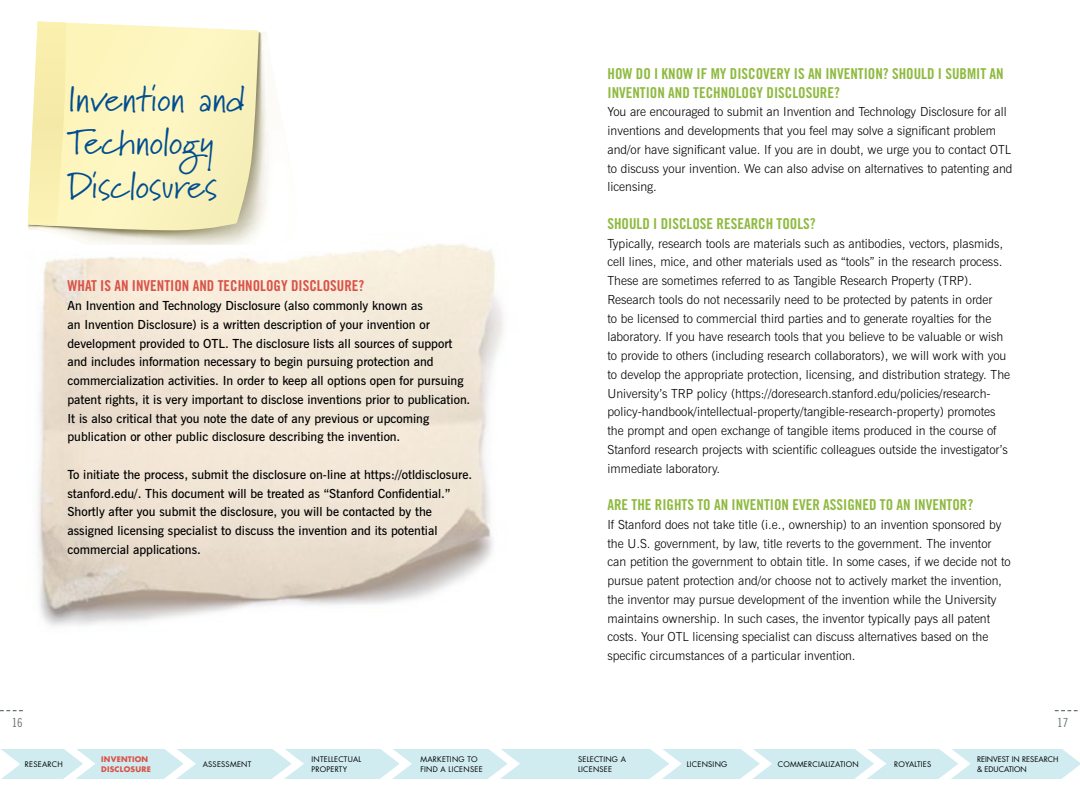
<style>
.page{position:relative;width:1080px;height:810px;background:#fff}
.page>*{position:absolute;margin:0;border:0;box-sizing:border-box;transform-origin:0 0}
.t1{font:36.25px/43.5px "Marydale";color:#004e90}
.t2{font:15px "Trade Gothic Bold Cond Twenty";color:#8eba3f}
.t3{font:15px "Trade Gothic Bold Cond Twenty";color:#da5247}
.t4{font:300 12.5px/18.8px "News Gothic BT";color:#000}
.t5{font:600 12.5px/18.8px "News Gothic BT";color:#000}
.t6{font:12.5px "Trade Gothic Cond Eighteen";color:#677375}
.t7{font:7.5px/10px "Futura Std";letter-spacing:.03em;color:#000}
.t8{font:7.5px/10px "Futura Std";color:#000}
.t9{font:700 7.5px/10px "Futura Std";letter-spacing:.03em;color:#da5247}
</style>
<div class="page">
<svg style="left:1055px;top:710px;width:23px;height:1px"></svg>
<svg style="left:0;top:710px;width:23px;height:1px"></svg>
<div style="left:0;top:749px;width:1080px;height:30px;background:#d0ecf0"></div>
<svg style="left:63px;top:749px;width:32px;height:30px"></svg>
<svg style="left:164px;top:749px;width:32px;height:30px"></svg>
<svg style="left:272px;top:749px;width:32px;height:30px"></svg>
<svg style="left:380px;top:749px;width:32px;height:30px"></svg>
<svg style="left:488px;top:749px;width:32px;height:30px"></svg>
<svg style="left:650px;top:749px;width:32px;height:30px"></svg>
<svg style="left:740px;top:749px;width:32px;height:30px"></svg>
<svg style="left:854px;top:749px;width:32px;height:30px"></svg>
<svg style="left:939px;top:749px;width:32px;height:30px"></svg>
<svg style="left:1062px;top:749px;width:18px;height:30px"></svg>
<svg style="left:0;top:749px;width:20px;height:30px"></svg>
<img style="left:37px;top:243px;width:466px;height:383px">
<svg style="left:37px;top:32px;width:260px;height:213px"></svg>
<div style="left:28px;top:30px;width:231px;height:201px;background:#fdf5bf"></div>
<svg style="left:28px;top:22px;width:39px;height:204px;background:#f9efb7"></svg>
<h1 class="t1" style="left:68px;top:76px;width:179px">Invention and<br>Technology<br>Disclosures</h1>
<p class="t3" style="left:68px;top:277px;width:72px">WHAT IS AN INVENTION</p>
<p class="t3" style="left:193px;top:277px;width:33px">AND TECHNOLOGY</p>
<p class="t3" style="left:291px;top:277px;width:75px">DISCLOSURE?</p>
<p class="t5" style="left:68px;top:296px;width:404px">An Invention and Technology Disclosure (also commonly known as<br>an Invention Disclosure) is a written description of your invention or development provided to OTL. The disclosure lists all sources of support and includes information necessary to begin pursuing protection and commercialization activities. In order to keep all options open for pursuing patent rights, it is very important to disclose inventions prior to publication.<br>It is also critical that you note the date of any previous or upcoming publication or other public disclosure describing the invention.</p>
<p class="t5" style="left:68px;top:465px;width:406px">To initiate the process, submit the disclosure on-line at https://otldisclosure. stanford.edu/. This document will be treated as “Stanford Confidential.” Shortly after you submit the disclosure, you will be contacted by the assigned licensing specialist to discuss the invention and its potential commercial applications.</p>
<p class="t2" style="left:608px;top:65px;width:149px">HOW DO I KNOW IF MYDISCOVERY</p>
<p class="t2" style="left:794px;top:65px;width:39px">IS AN INVENTION</p>
<p class="t2" style="left:883px;top:65px;width:24px">? SHOULD</p>
<p class="t2" style="left:938px;top:65px;width:60px">I SUBMIT AN</p>
<p class="t2" style="left:608px;top:83px;width:8px">INVENTION</p>
<p class="t2" style="left:668px;top:83px;width:33px">AND TECHNOLOGY</p>
<p class="t2" style="left:767px;top:83px;width:75px">DISCLOSURE?</p>
<p class="t4" style="left:608px;top:103px;width:406px">You are encouraged to submit an Invention and Technology Disclosure for all inventions and developments that you feel may solve a significant problem and/or have significant value. If you are in doubt, we urge you to contact OTL to discuss your invention. We can also advise on alternatives to patenting and licensing.</p>
<p class="t2" style="left:608px;top:215px;width:15px">SHOULD</p>
<p class="t2" style="left:653px;top:215px;width:92px">IDISCLOSERESEARCH</p>
<p class="t2" style="left:777px;top:215px;width:8px">TOOL</p>
<p class="t2" style="left:803px;top:215px;width:14px">S?</p>
<p class="t4" style="left:608px;top:234px;width:404px">Typically, research tools are materials such as antibodies, vectors, plasmids, cell lines, mice, and other materials used as “tools” in the research process.<br>These are sometimes referred to as Tangible Research Property (TRP).<br>Research tools do not necessarily need to be protected by patents in order<br>to be licensed to commercial third parties and to generate royalties for the laboratory. If you have research tools that you believe to be valuable or wish to provide to others (including research collaborators), we will work with you to develop the appropriate protection, licensing, and distribution strategy. The University’s TRP policy (https://doresearch.stanford.edu/policies/research&shy;policy-handbook/intellectual-property/tangible-research-property) promotes the prompt and open exchange of tangible items produced in the course of Stanford research projects with scientific colleagues outside the investigator’s immediate laboratory.</p>
<p class="t2" style="left:608px;top:496px;width:55px">ARETHERIGHT</p>
<p class="t2" style="left:687px;top:496px;width:52px">S TOANINVENTION</p>
<p class="t2" style="left:792px;top:496px;width:8px">EVER</p>
<p class="t2" style="left:823px;top:496px;width:28px">ASSIGNED</p>
<p class="t2" style="left:880px;top:496px;width:42px">TOANINVENTOR</p>
<p class="t2" style="left:967px;top:496px;width:7px">?</p>
<p class="t4" style="left:608px;top:515px;width:405px">If Stanford does not take title (i.e., ownership) to an invention sponsored by the U.S. government, by law, title reverts to the government. The inventor can petition the government to obtain title. In some cases, if we decide not to pursue patent protection and/or choose not to actively market the invention, the inventor may pursue development of the invention while the University maintains ownership. In such cases, the inventor typically pays all patent costs. Your OTL licensing specialist can discuss alternatives based on the specific circumstances of a particular invention.</p>
<p class="t6" style="left:12px;top:715px;width:13px">16</p>
<p class="t6" style="left:1057px;top:715px;width:13px">17</p>
<p class="t7" style="left:25px;top:760px;width:39px">RESEARCH</p>
<p class="t9" style="left:101px;top:754px;width:51px">INVENTION<br>DISCLOSURE</p>
<p class="t7" style="left:203px;top:760px;width:50px">ASSESSMENT</p>
<p class="t7" style="left:312px;top:755px;width:51px">INTELLECTUAL<br>PROPERTY</p>
<p class="t7" style="left:420px;top:755px;width:64px">MARKETING TO<br>FIND A LICENSEE</p>
<p class="t7" style="left:578px;top:755px;width:49px">SELECTING A<br>LICENSEE</p>
<p class="t7" style="left:687px;top:760px;width:42px">LICENSING</p>
<p class="t7" style="left:778px;top:760px;width:83px">COMMERCIALIZATION</p>
<p class="t7" style="left:894px;top:760px;width:39px">ROYALTIES</p>
<p class="t8" style="left:977px;top:755px;width:83px">REINVEST IN RESEARCH &amp; EDUCATION</p>
</div>
